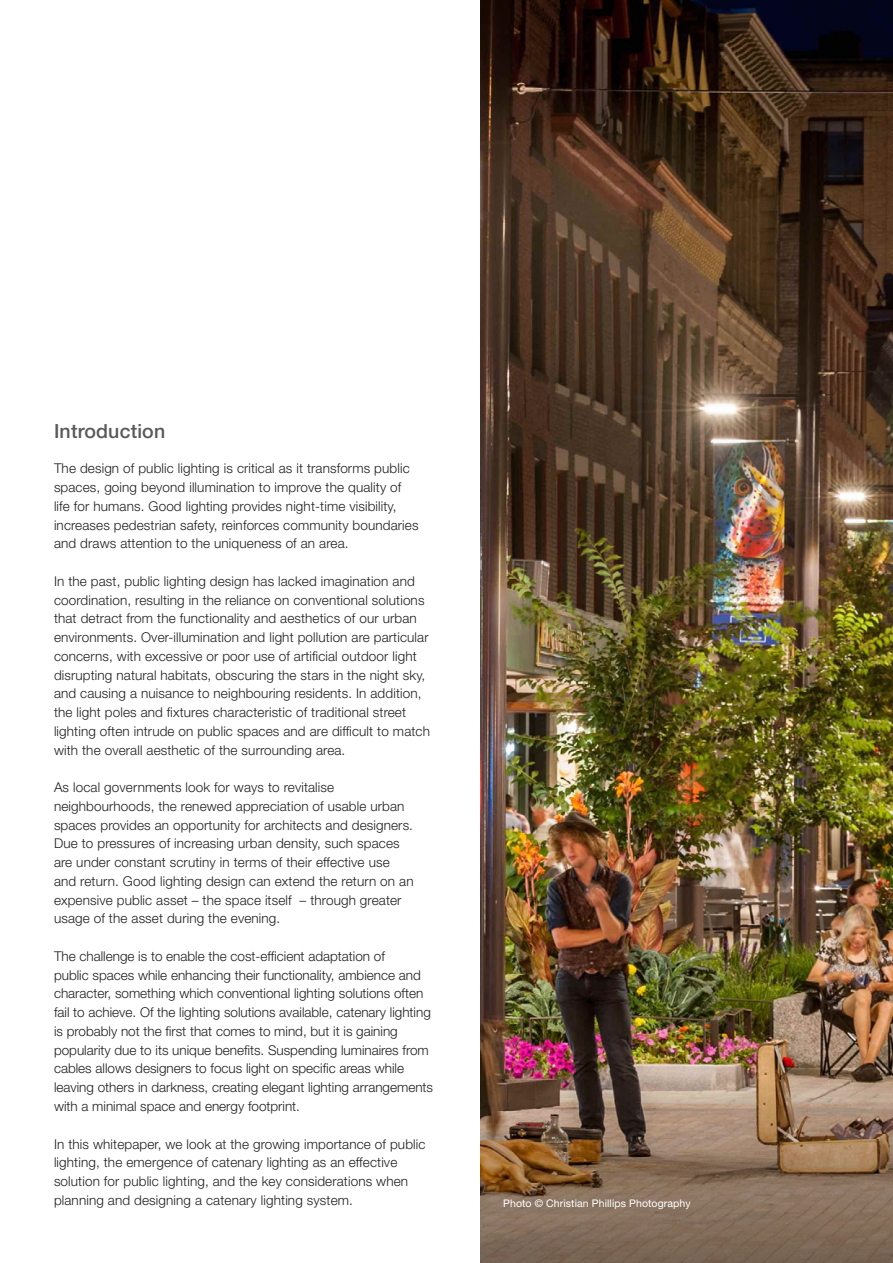
<style>
.page{position:relative;width:893px;height:1263px;background:#fff}
.page>*{position:absolute;margin:0;border:0;box-sizing:border-box;transform-origin:0 0}
.t1{font:500 19.5px "Helvetica Neue LT Std";letter-spacing:.01em;color:#58595b}
.t2{font:300 13.5px/18.8px "Helvetica Neue LT Std";letter-spacing:.01em;color:#231f20}
.t3{font:10.5px "Helvetica Neue LT Std";letter-spacing:.01em;color:#fff}
</style>
<div class="page">
<img style="left:480px;top:0;width:413px;height:1079px">
<svg style="left:480px;top:1079px;width:413px;height:184px;background:#896f58"></svg>
<p class="t1" style="left:54px;top:419px;width:113px">Introduction</p>
<p class="t2" style="left:54px;top:459px;width:366px">The design of public lighting is critical as it transforms public spaces, going beyond illumination to improve the quality of life for humans. Good lighting provides night-time visibility, increases pedestrian safety, reinforces community boundaries and draws attention to the uniqueness of an area.</p>
<p class="t2" style="left:54px;top:571px;width:377px">In the past, public lighting design has lacked imagination and coordination, resulting in the reliance on conventional solutions that detract from the functionality and aesthetics of our urban environments. Over-illumination and light pollution are particular concerns, with excessive or poor use of artificial outdoor light disrupting natural habitats, obscuring the stars in the night sky, and causing a nuisance to neighbouring residents. In addition, the light poles and fixtures characteristic of traditional street lighting often intrude on public spaces and are difficult to match with the overall aesthetic of the surrounding area.</p>
<p class="t2" style="left:54px;top:778px;width:361px">As local governments look for ways to revitalise neighbourhoods, the renewed appreciation of usable urban spaces provides an opportunity for architects and designers.<br>Due to pressures of increasing urban density, such spaces are under constant scrutiny in terms of their effective use and return. Good lighting design can extend the return on an expensive public asset – the space itself – through greater usage of the asset during the evening.</p>
<p class="t2" style="left:54px;top:946px;width:381px">The challenge is to enable the cost-efficient adaptation of<br>public spaces while enhancing their functionality, ambience and character, something which conventional lighting solutions often fail to achieve. Of the lighting solutions available, catenary lighting is probably not the first that comes to mind, but it is gaining popularity due to its unique benefits. Suspending luminaires from cables allows designers to focus light on specific areas while leaving others in darkness, creating elegant lighting arrangements with a minimal space and energy footprint.</p>
<p class="t2" style="left:54px;top:1134px;width:373px">In this whitepaper, we look at the growing importance of public lighting, the emergence of catenary lighting as an effective solution for public lighting, and the key considerations when planning and designing a catenary lighting system.</p>
<p class="t3" style="left:503px;top:1197px;width:189px">Photo © Christian Phillips Photography</p>
</div>
